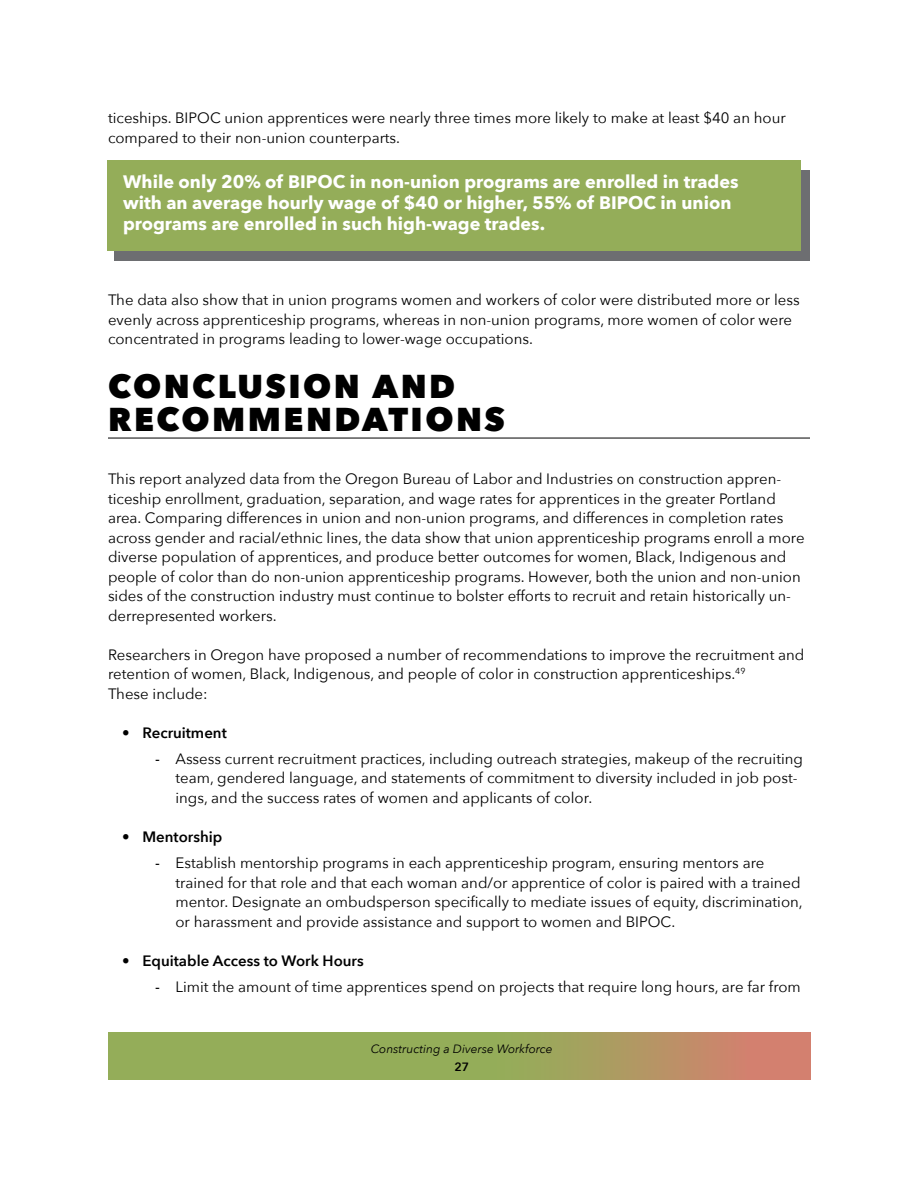
<style>
.page{position:relative;width:918px;height:1188px;background:#fff}
.page>*{position:absolute;margin:0;border:0;box-sizing:border-box;transform-origin:0 0}
.Heading{font:800 33px/33px "Avenir Next";letter-spacing:.075em;color:#000}
.Body_text{font:700 18px/21px "Avenir Next";color:#fff}
.Body_text-2{font:15px/19.5px "Avenir Next";color:#000}
.t1{font:600 15px "Avenir Next";color:#000}
.t2{font:italic 12px "Avenir Next";color:#000}
.t3{font:600 12px "Avenir Next";color:#000}
.s1{font-weight:200}
.s2{font-weight:500}
</style>
<div class="page">
<svg style="left:108px;top:1033px;width:702px;height:47px;background:#a3a15e"></svg>
<div style="left:114px;top:170px;width:696px;height:91px;background:#6d6e71"></div>
<div style="left:107px;top:161px;width:693px;height:90px;background:#94ad59"></div>
<hr style="left:108px;top:438px;width:702px;height:1px;background:#000">
<p class="Body_text-2" style="left:108px;top:107px;width:679px">ticeships. BIPOC union apprentices were nearly three times more likely to make at least $40 an hour compared to their non-union counterparts.</p>
<p class="Body_text" style="left:123px;top:171px;width:617px">While only 20% of BIPOC in non-union programs are enrolled in trades with an average hourly wage of $40 or higher, 55% of BIPOC in union programs are enrolled in such high-wage trades.</p>
<p class="Body_text-2" style="left:108px;top:290px;width:693px">The data also show that in union programs women and workers of color were distributed more or less evenly across apprenticeship programs, whereas in non-union programs, more women of color were concentrated in programs leading to lower-wage occupations.</p>
<p class="Heading" style="left:108px;top:370px;width:399px">CONCLUSION AND<br>RECOMMENDATIONS</p>
<p class="Body_text-2" style="left:108px;top:469px;width:698px">This report analyzed data from the Oregon Bureau of Labor and Industries on construction appren&shy;ticeship enrollment, graduation, separation, and wage rates for apprentices in the greater Portland area. Comparing differences in union and non-union programs, and differences in completion rates across gender and racial/ethnic lines, the data show that union apprenticeship programs enroll a more diverse population of apprentices, and produce better outcomes for women, Black, Indigenous and people of color than do non-union apprenticeship programs. However, both the union and non-union sides of the construction industry must continue to bolster efforts to recruit and retain historically un&shy;derrepresented workers.</p>
<p class="Body_text-2" style="left:108px;top:644px;width:698px">Researchers in Oregon have proposed a number of recommendations to improve the recruitment and retention of women, Black, Indigenous, and people of color in construction apprenticeships.<sup>49</sup></p>
<p class="Body_text-2" style="left:108px;top:683px;width:101px">These include:</p>
<p class="t1" style="left:122px;top:720px;width:106px"><span class="s1">•</span> Recruitment</p>
<p class="Body_text-2" style="left:176px;top:748px;width:629px;text-indent:-20px"><span class="s2">-</span> Assess current recruitment practices, including outreach strategies, makeup of the recruiting team, gendered language, and statements of commitment to diversity included in job post&shy;ings, and the success rates of women and applicants of color.</p>
<p class="t1" style="left:122px;top:824px;width:102px"><span class="s1">•</span> Mentorship</p>
<p class="Body_text-2" style="left:176px;top:853px;width:629px;text-indent:-20px"><span class="s2">-</span> Establish mentorship programs in each apprenticeship program, ensuring mentors are trained for that role and that each woman and/or apprentice of color is paired with a trained mentor. Designate an ombudsperson specifically to mediate issues of equity, discrimination, or harassment and provide assistance and support to women and BIPOC.</p>
<p class="t1" style="left:122px;top:948px;width:243px"><span class="s1">•</span> Equitable Access to Work Hours</p>
<p class="Body_text-2" style="left:155px;top:976px;width:647px"><span class="s2">-</span> Limit the amount of time apprentices spend on projects that require long hours, are far from</p>
<p class="t2" style="left:371px;top:1038px;width:183px">Constructing a Diverse Workforce</p>
<p class="t3" style="left:454px;top:1056px;width:16px">27</p>
</div>
